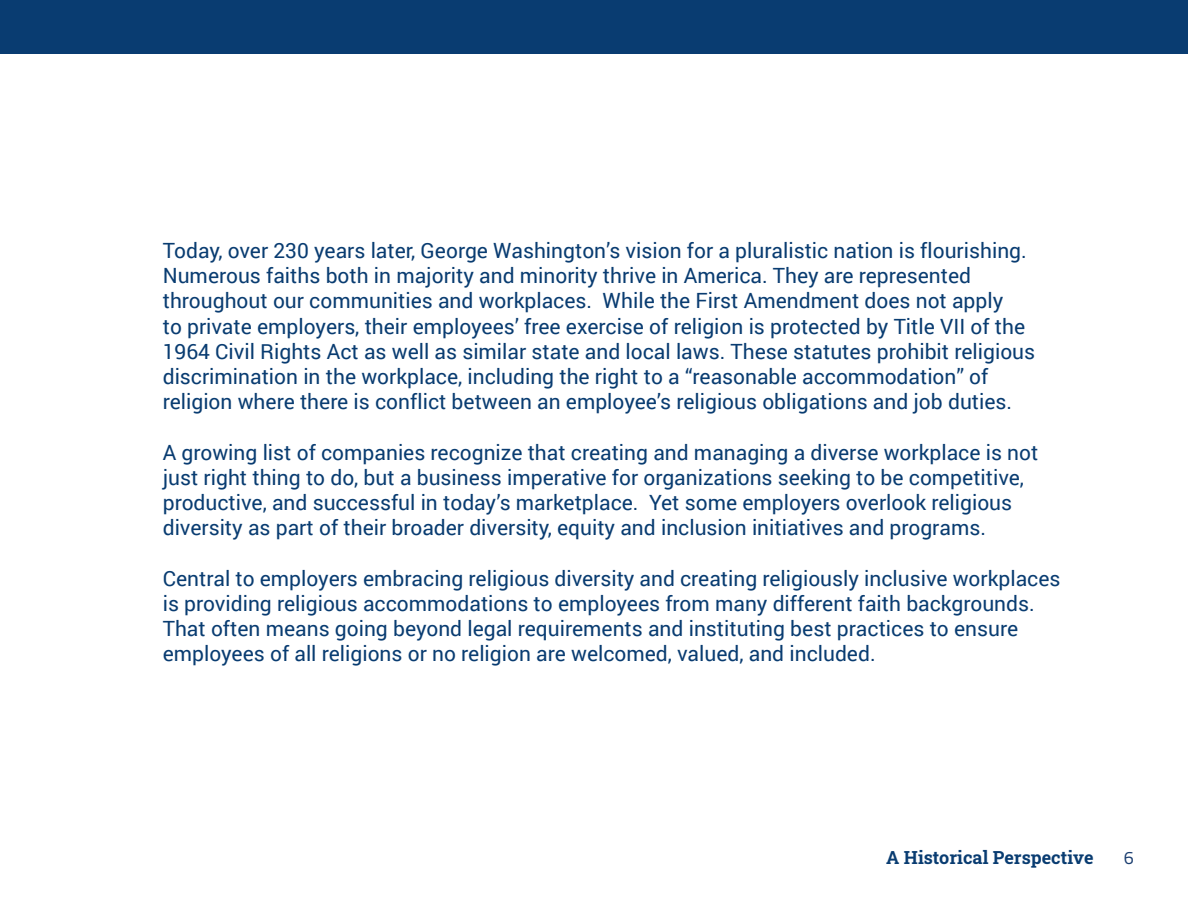
<style>
.page{position:relative;width:1188px;height:918px;background:#fff}
.page>*{position:absolute;margin:0;border:0;box-sizing:border-box;transform-origin:0 0}
.t1{font:21px/25.2px "Roboto";color:#093c71}
.t2{font:700 18px "Roboto Slab";color:#093c71}
.t3{font:18px "Titillium Web";color:#1b3e70}
</style>
<div class="page">
<div style="left:0;top:0;width:1188px;height:54px;background:#093c71"></div>
<p class="t1" style="left:163px;top:237px;width:874px">Today, over 230 years later, George Washington’s vision for a pluralistic nation is flourishing.<br>Numerous faiths both in majority and minority thrive in America. They are represented throughout our communities and workplaces. While the First Amendment does not apply<br>to private employers, their employees’ free exercise of religion is protected by Title VII of the 1964 Civil Rights Act as well as similar state and local laws. These statutes prohibit religious discrimination in the workplace, including the right to a “reasonable accommodation” of religion where there is conflict between an employee’s religious obligations and job duties.</p>
<p class="t1" style="left:163px;top:439px;width:877px">A growing list of companies recognize that creating and managing a diverse workplace is not just right thing to do, but a business imperative for organizations seeking to be competitive, productive, and successful in today’s marketplace. Yet some employers overlook religious diversity as part of their broader diversity, equity and inclusion initiatives and programs.</p>
<p class="t1" style="left:163px;top:565px;width:899px">Central to employers embracing religious diversity and creating religiously inclusive workplaces is providing religious accommodations to employees from many different faith backgrounds.<br>That often means going beyond legal requirements and instituting best practices to ensure employees of all religions or no religion are welcomed, valued, and included.</p>
<p class="t2" style="left:886px;top:845px;width:209px">A Historical Perspective</p>
<p class="t3" style="left:1124px;top:845px;width:12px">6</p>
</div>
